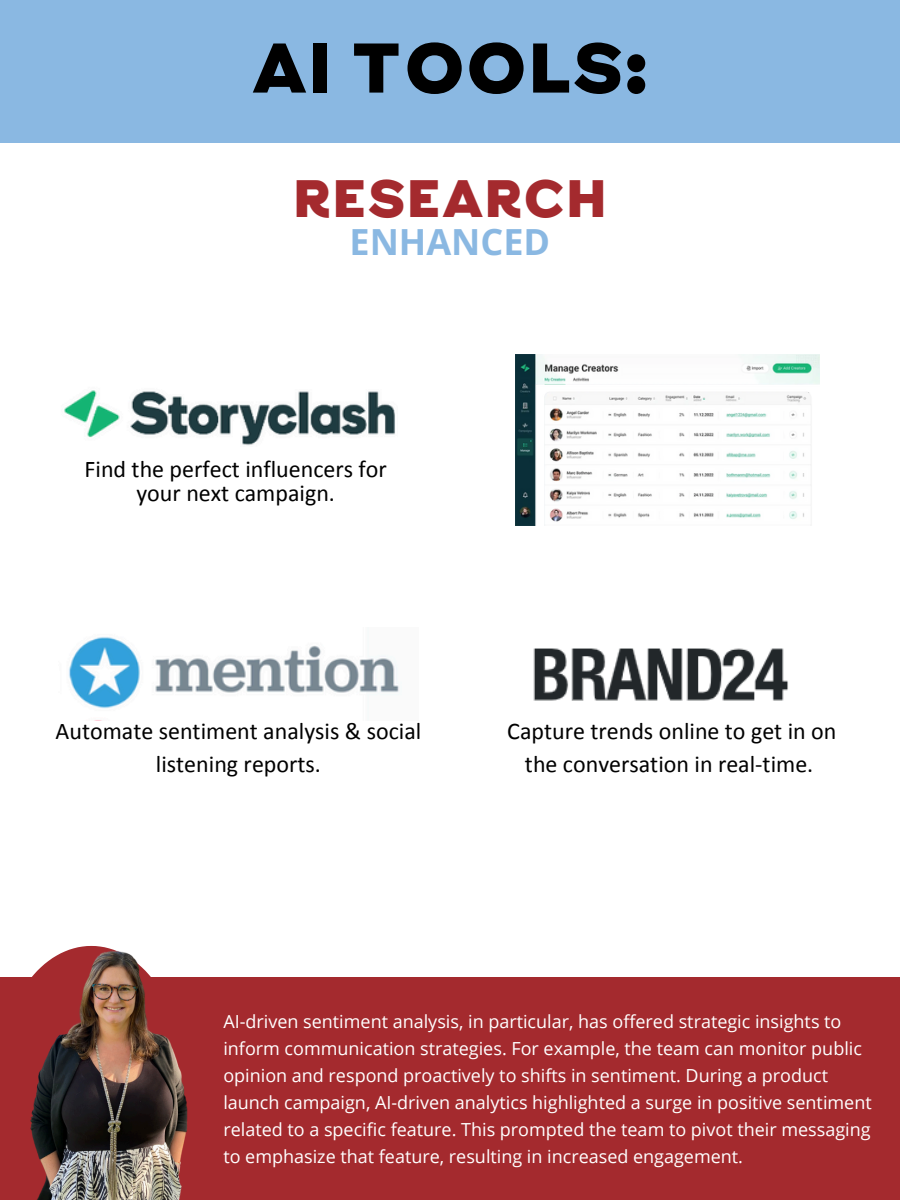
<style>
.page{position:relative;width:900px;height:1200px;background:#fff}
.page>*{position:absolute;margin:0;border:0;box-sizing:border-box;transform-origin:0 0}
.t1{font:700 64px "Capo";color:#000}
.t2{font:700 48px "Capo";color:#a42a2e}
.t3{font:700 36px "Open Sans";color:#8ab8e2}
.t4{font:24px/33px "Calibri";color:#000;text-align:center}
.t5{font:18px/27px "Open Sans";color:#fff}
</style>
<div class="page">
<div style="left:0;top:1150px;width:900px;height:50px;background:#a42a2e"></div>
<div style="left:0;top:977px;width:900px;height:178px;background:#a42a2e"></div>
<img style="left:30px;top:946px;width:158px;height:254px">
<img style="left:64px;top:390px;width:331px;height:56px">
<img style="left:69px;top:637px;width:330px;height:84px">
<img style="left:533px;top:648px;width:255px;height:53px">
<div style="left:0;top:0;width:900px;height:142px;background:#8ab8e2"></div>
<img style="left:515px;top:355px;width:305px;height:171px">
<p class="t1" style="left:251px;top:38px;width:398px">AI TOOLS:</p>
<h3 class="t2" style="left:292px;top:176px;width:317px">RESEARCH</h3>
<h3 class="t3" style="left:350px;top:216px;width:202px">ENHANCED</h3>
<p class="t4" style="left:85px;top:457px;width:304px;line-height:24px">Find the perfect influencers for your next campaign.</p>
<h3 class="t4" style="left:56px;top:714px;width:367px">Automate sentiment analysis &amp; social listening reports.</h3>
<p class="t4" style="left:507px;top:714px;width:331px">Capture trends online to get in on the conversation in real-time.</p>
<p class="t5" style="left:223px;top:1007px;width:650px">AI-driven sentiment analysis, in particular, has offered strategic insights to inform communication strategies. For example, the team can monitor public opinion and respond proactively to shifts in sentiment. During a product launch campaign, AI-driven analytics highlighted a surge in positive sentiment related to a specific feature. This prompted the team to pivot their messaging to emphasize that feature, resulting in increased engagement.</p>
</div>
